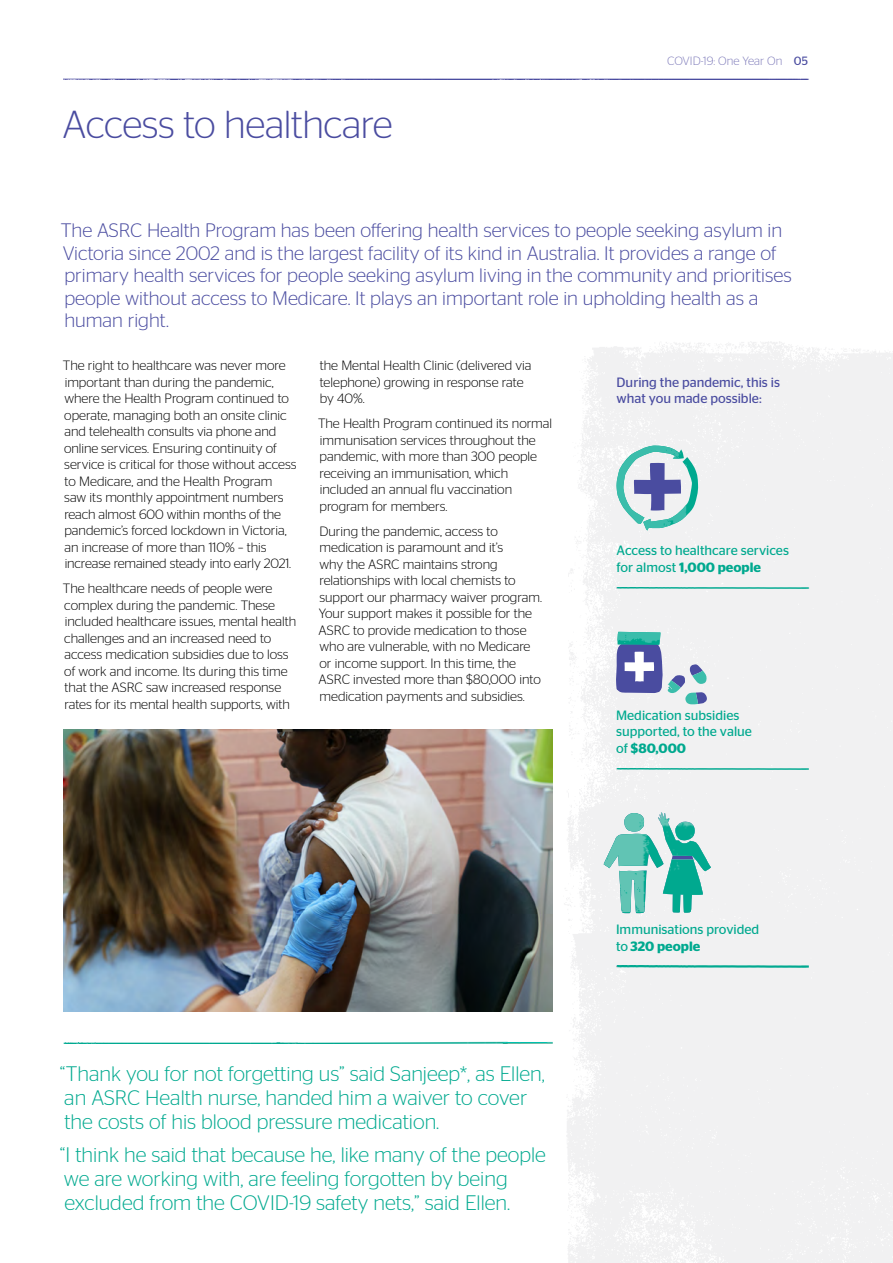
<style>
.page{position:relative;width:893px;height:1263px;background:#fff}
.page>*{position:absolute;margin:0;border:0;box-sizing:border-box;transform-origin:0 0}
._01___Header{font:300 39px "Stag Sans";letter-spacing:-.01em;color:#4a4ca0}
._03___Body_copy{font:300 21px/24px "Stag Sans";color:#00a98f}
._02___Lead_in{font:300 19.5px/22.5px "Stag Sans";color:#4a4ca0}
._03___Body_copy-2{font:300 13.5px/16.5px "Stag Sans";color:#000}
._03___Body_copy-3{font:13.5px/16.5px "Stag Sans";color:#00a98f}
._03___Body_copy-4{font:13.5px/16.5px "Stag Sans";color:#4a4ca0}
.t1{font:300 12px "Stag Sans";color:#807dbb}
.s1{font-weight:400;color:#4a4ca0}
.s2{font-weight:600}
</style>
<div class="page">
<img style="left:63px;top:78px;width:746px;height:2px">
<img style="left:564px;top:341px;width:329px;height:922px">
<svg style="left:692px;top:446px;width:6px;height:84px"></svg>
<img style="left:617px;top:446px;width:75px;height:84px">
<img style="left:64px;top:730px;width:489px;height:281px">
<img style="left:64px;top:1042px;width:213px;height:2px">
<img style="left:277px;top:1042px;width:226px;height:2px">
<img style="left:503px;top:1042px;width:50px;height:2px">
<svg style="left:604px;top:812px;width:107px;height:101px"></svg>
<img style="left:604px;top:813px;width:52px;height:100px">
<img style="left:617px;top:587px;width:192px;height:2px">
<img style="left:616px;top:768px;width:192px;height:2px">
<img style="left:616px;top:966px;width:192px;height:2px">
<svg style="left:616px;top:632px;width:47px;height:61px"></svg>
<img style="left:617px;top:632px;width:43px;height:12px">
<svg style="left:671px;top:664px;width:36px;height:6px"></svg>
<img style="left:666px;top:670px;width:41px;height:34px">
<p class="_01___Header" style="left:63px;top:102px;width:331px">Access to healthcare</p>
<p class="t1" style="left:667px;top:54px;width:142px">COVID-19: One Year On <span class="s1">05</span></p>
<p class="_02___Lead_in" style="left:61px;top:219px;width:732px">The ASRC Health Program has been offering health services to people seeking asylum in Victoria since 2002 and is the largest facility of its kind in Australia. It provides a range of primary health services for people seeking asylum living in the community and prioritises people without access to Medicare. It plays an important role in upholding health as a human right.</p>
<p class="_03___Body_copy-2" style="left:63px;top:357px;width:235px">The right to healthcare was never more important than during the pandemic, where the Health Program continued to operate, managing both an onsite clinic and telehealth consults via phone and online services. Ensuring continuity of service is critical for those without access to Medicare, and the Health Program<br>saw its monthly appointment numbers reach almost 600 within months of the pandemic’s forced lockdown in Victoria, an increase of more than 110% – this increase remained steady into early 2021.</p>
<p class="_03___Body_copy-2" style="left:63px;top:580px;width:235px">The healthcare needs of people were complex during the pandemic. These included healthcare issues, mental health challenges and an increased need to access medication subsidies due to loss of work and income. Its during this time that the ASRC saw increased response rates for its mental health supports, with</p>
<p class="_03___Body_copy-2" style="left:320px;top:357px;width:213px">the Mental Health Clinic (delivered via telephone) growing in response rate by 40%.</p>
<p class="_03___Body_copy-2" style="left:318px;top:415px;width:236px">The Health Program continued its normal immunisation services throughout the pandemic, with more than 300 people receiving an immunisation, which included an annual flu vaccination program for members.</p>
<p class="_03___Body_copy-2" style="left:319px;top:523px;width:225px">During the pandemic, access to medication is paramount and it’s<br>why the ASRC maintains strong relationships with local chemists to support our pharmacy waiver program.<br>Your support makes it possible for the ASRC to provide medication to those who are vulnerable, with no Medicare or income support. In this time, the ASRC invested more than $80,000 into medication payments and subsidies.</p>
<p class="_03___Body_copy-4" style="left:617px;top:373px;width:165px">During the pandemic, this is what you made possible:</p>
<p class="_03___Body_copy-3" style="left:617px;top:542px;width:174px">Access to healthcare services for almost <span class="s2">1,000 people</span></p>
<p class="_03___Body_copy-3" style="left:616px;top:707px;width:138px">Medication subsidies supported, to the value of <span class="s2">$80,000</span></p>
<p class="_03___Body_copy" style="left:60px;top:1061px;width:486px">“Thank you for not forgetting us” said Sanjeep*, as Ellen, an ASRC Health nurse, handed him a waiver to cover the costs of his blood pressure medication.</p>
<p class="_03___Body_copy" style="left:60px;top:1142px;width:487px">“I think he said that because he, like many of the people we are working with, are feeling forgotten by being excluded from the COVID-19 safety nets,” said Ellen.</p>
<p class="_03___Body_copy-3" style="left:616px;top:921px;width:145px">Immunisations provided to <span class="s2">320 people</span></p>
</div>
